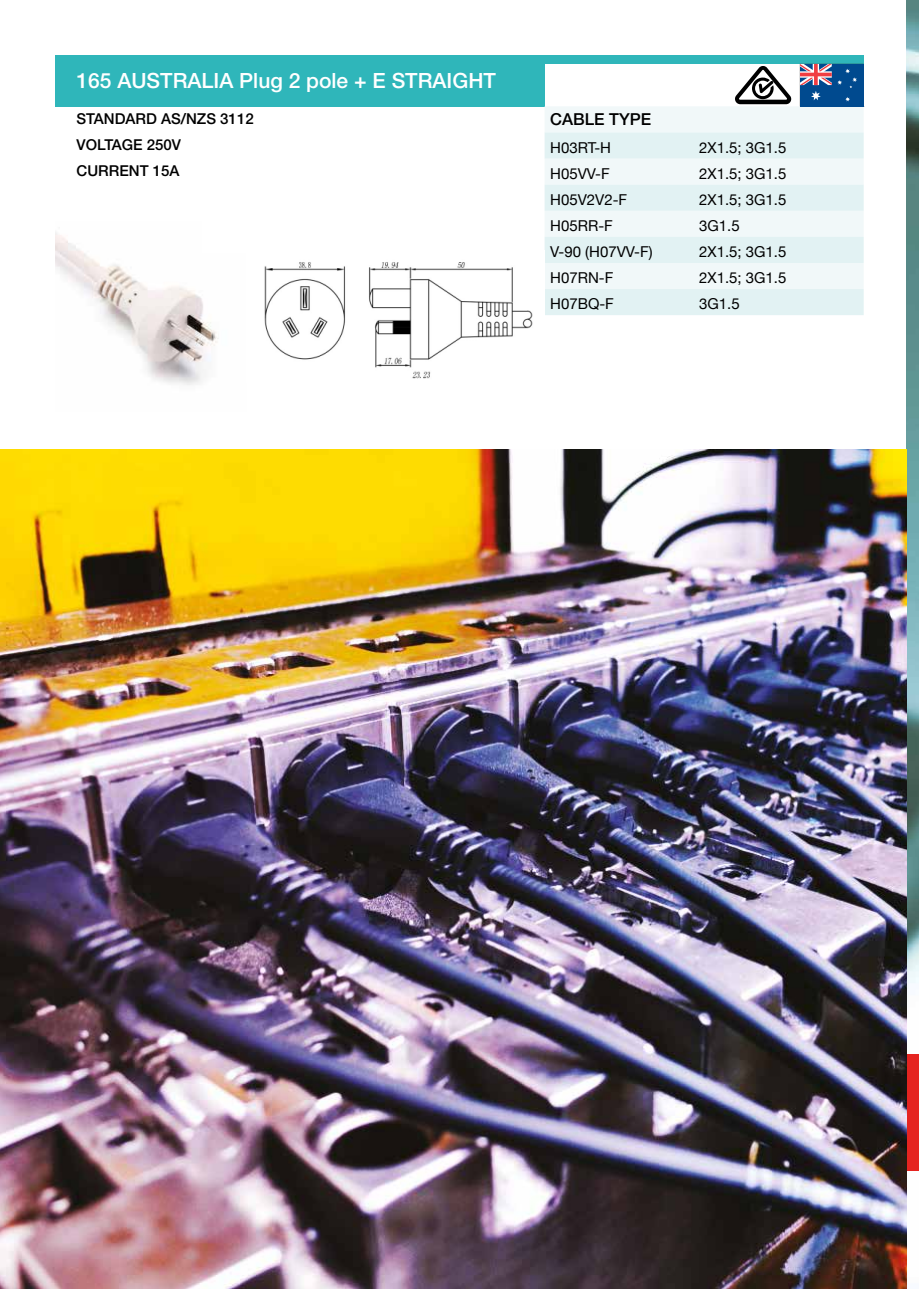
<style>
.page{position:relative;width:919px;height:1289px;background:#fff}
.page>*{position:absolute;margin:0;border:0;box-sizing:border-box;transform-origin:0 0}
.t1{font:500 21px "Helvetica Neue LT Std";color:#fff}
.t2{font:500 16.5px "Helvetica Neue LT Std";color:#000}
.t3{font:15px "Helvetica Neue";color:#000}
.t4{font:500 15px/25.5px "Helvetica Neue LT Std";color:#000}
</style>
<div class="page">
<img style="left:906px;top:0;width:12px;height:1288px">
<div style="left:906px;top:1054px;width:12px;height:116px;background:#e52420"></div>
<img style="left:0;top:450px;width:906px;height:838px">
<div style="left:55px;top:55px;width:808px;height:9px;background:#2fb6ba"></div>
<div style="left:55px;top:55px;width:489px;height:51px;background:#2fb6ba"></div>
<div style="left:544px;top:106px;width:319px;height:26px;background:#f1f8f9"></div>
<svg style="left:544px;top:132px;width:319px;height:183px;fill:#e2f2f3"></svg>
<svg style="left:799px;top:64px;width:64px;height:42px;background:#375f95"></svg>
<img style="left:55px;top:232px;width:164px;height:153px">
<img style="left:264px;top:262px;width:269px;height:117px">
<svg style="left:735px;top:66px;width:57px;height:38px"></svg>
<div style="left:202px;top:217px;width:55px;height:35px;background:#fff"></div>
<h1 class="t1" style="left:77px;top:68px;width:421px">165 AUSTRALIA Plug 2 pole + E STRAIGHT</h1>
<p class="t4" style="left:77px;top:106px;width:178px">STANDARD AS/NZS 3112<br>VOLTAGE 250V<br>CURRENT 15A</p>
<p class="t2" style="left:550px;top:110px;width:102px">CABLE TYPE</p>
<p class="t3" style="left:550px;top:136px;width:62px">H03RT-H</p>
<p class="t3" style="left:699px;top:136px;width:89px">2X1.5; 3G1.5</p>
<p class="t3" style="left:550px;top:163px;width:61px">H05VV-F</p>
<p class="t3" style="left:699px;top:163px;width:89px">2X1.5; 3G1.5</p>
<p class="t3" style="left:550px;top:189px;width:78px">H05V2V2-F</p>
<p class="t3" style="left:699px;top:189px;width:89px">2X1.5; 3G1.5</p>
<p class="t3" style="left:550px;top:215px;width:64px">H05RR-F</p>
<p class="t3" style="left:699px;top:215px;width:42px">3G1.5</p>
<p class="t3" style="left:550px;top:241px;width:104px">V-90 (H07VV-F)</p>
<p class="t3" style="left:699px;top:241px;width:89px">2X1.5; 3G1.5</p>
<p class="t3" style="left:550px;top:267px;width:65px">H07RN-F</p>
<p class="t3" style="left:699px;top:267px;width:89px">2X1.5; 3G1.5</p>
<p class="t3" style="left:550px;top:293px;width:65px">H07BQ-F</p>
<p class="t3" style="left:699px;top:293px;width:42px">3G1.5</p>
</div>
